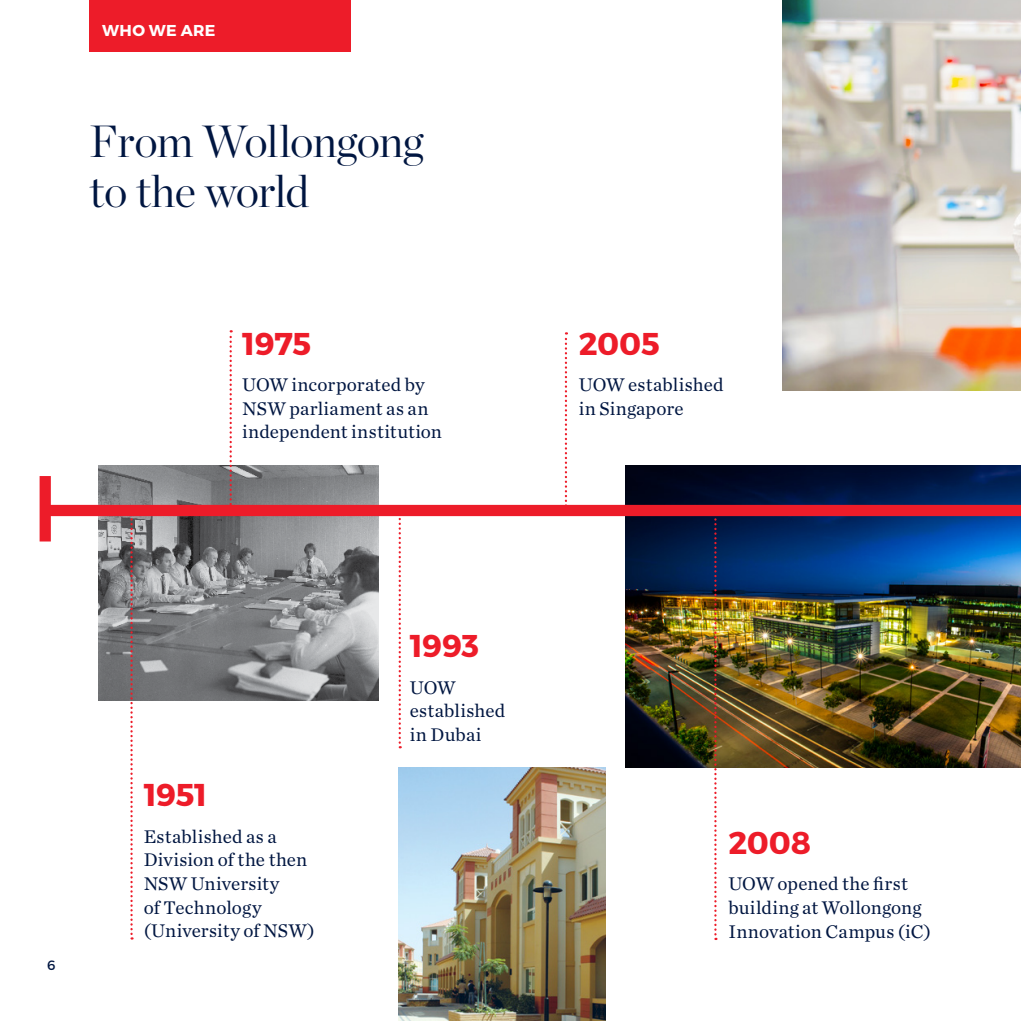
<style>
.page{position:relative;width:1021px;height:1021px;background:#fff}
.page>*{position:absolute;margin:0;border:0;box-sizing:border-box;transform-origin:0 0}
.t1{font:300 45px/49.5px "Chronicle Display";letter-spacing:-.02em;color:#001641}
.t2{font:700 31.5px "Montserrat";letter-spacing:-.015em;color:#ed1c29}
.t3{font:19.12px/23.6px "Chronicle Text G1";letter-spacing:.01em;color:#001641}
.t4{font:700 15.75px "Montserrat";letter-spacing:.025em;color:#fff}
.t5{font:13.5px "Montserrat";color:#001641}
</style>
<div class="page">
<img style="left:625px;top:466px;width:395px;height:302px">
<img style="left:782px;top:0;width:238px;height:391px">
<img style="left:398px;top:768px;width:207px;height:252px">
<img style="left:99px;top:466px;width:280px;height:235px">
<div style="left:45px;top:505px;width:975px;height:11px;background:#ed1c29"></div>
<svg style="left:714px;top:516px;width:2px;height:424px"></svg>
<svg style="left:565px;top:332px;width:2px;height:173px"></svg>
<svg style="left:130px;top:516px;width:3px;height:423px"></svg>
<svg style="left:229px;top:330px;width:3px;height:175px"></svg>
<svg style="left:398px;top:516px;width:3px;height:232px"></svg>
<div style="left:40px;top:476px;width:11px;height:65px;background:#ed1c29"></div>
<div style="left:89px;top:0;width:262px;height:52px;background:#ed1c29"></div>
<p class="t4" style="left:102px;top:21px;width:115px">WHO WE ARE</p>
<h1 class="t1" style="left:89px;top:113px;width:336px">From Wollongong to the world</h1>
<h2 class="t2" style="left:242px;top:324px;width:70px">1975</h2>
<p class="t3" style="left:242px;top:372px;width:201px">UOW incorporated by<br>NSW parliament as an independent institution</p>
<h2 class="t2" style="left:579px;top:324px;width:83px">2005</h2>
<p class="t3" style="left:579px;top:372px;width:146px">UOW established in Singapore</p>
<p class="t5" style="left:47px;top:956px;width:10px">6</p>
<h2 class="t2" style="left:144px;top:775px;width:65px">1951</h2>
<p class="t3" style="left:144px;top:823px;width:173px">Established as a<br>Division of the then<br>NSW University<br>of Technology (University of NSW)</p>
<h2 class="t2" style="left:410px;top:626px;width:71px">1993</h2>
<p class="t3" style="left:410px;top:674px;width:97px">UOW established in Dubai</p>
<h2 class="t2" style="left:728px;top:823px;width:84px">2008</h2>
<p class="t3" style="left:728px;top:871px;width:204px">UOW opened the first building at Wollongong<br>Innovation Campus (iC)</p>
</div>
